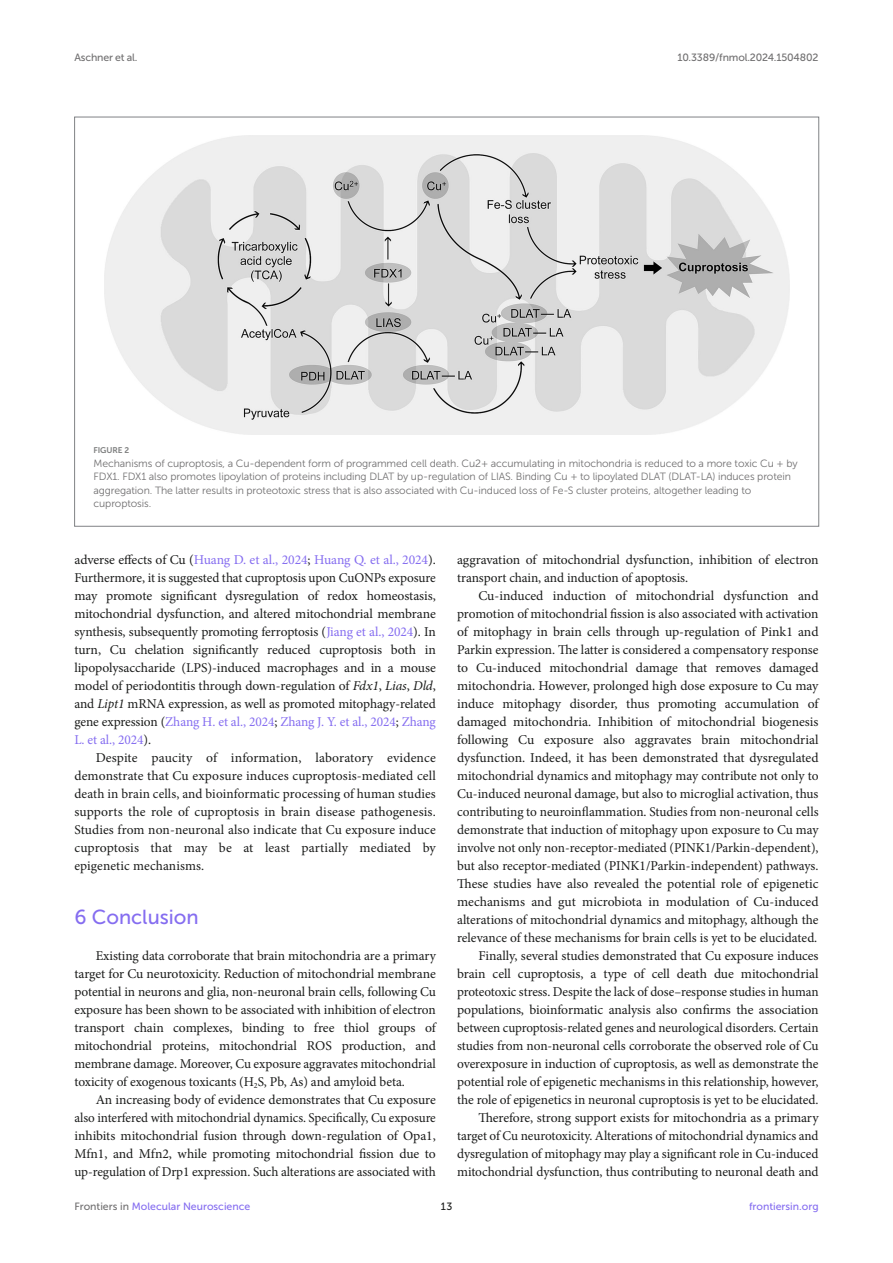
<style>
.page{position:relative;width:893px;height:1263px;background:#fff}
.page>*{position:absolute;margin:0;border:0;box-sizing:border-box;transform-origin:0 0}
.HEAD_1{font:20.25px "Museo Sans 500";color:#856df0}
.TEXT{font:13.5px/18px "Minion Pro";letter-spacing:-.005em;color:#1b1c1b;text-align:justify}
.FIG_LEG{font:10.5px/13.5px "Museo Sans 300";letter-spacing:-.01em;color:#706f70}
.t1{font:10.5px "Museo Sans 500";color:#856df0}
.t2{font:10.5px "Museo Sans 500";letter-spacing:-.015em;color:#706f70}
.t3{font:10.5px "Museo Sans 500";color:#1b1c1b}
.FIG_HD{font:8.25px "Museo Sans 700";letter-spacing:-.01em;color:#7e7f7f}
.s1{color:#856df0}
.s2{font-style:italic}
.s3{color:#706f70}
</style>
<div class="page">
<img style="left:104px;top:136px;width:685px;height:299px">
<p class="t2" style="left:74px;top:51px;width:65px">Aschner et al.</p>
<p class="t2" style="left:677px;top:51px;width:143px">10.3389/fnmol.2024.1504802</p>
<p class="FIG_HD" style="left:94px;top:446px;width:37px">FIGURE 2</p>
<p class="FIG_LEG" style="left:94px;top:456px;width:706px">Mechanisms of cuproptosis, a Cu-dependent form of programmed cell death. Cu2+ accumulating in mitochondria is reduced to a more toxic Cu + by FDX1. FDX1 also promotes lipoylation of proteins including DLAT by up-regulation of LIAS. Binding Cu + to lipoylated DLAT (DLAT-LA) induces protein aggregation. The latter results in proteotoxic stress that is also associated with Cu-induced loss of Fe-S cluster proteins, altogether leading to cuproptosis.</p>
<p class="TEXT" style="left:74px;top:551px;width:363px">adverse effects of Cu (<span class="s1">Huang D. et al., 2024</span>; <span class="s1">Huang Q. et al., 2024</span>).<br>Furthermore, it is suggested that cuproptosis upon CuONPs exposure may promote significant dysregulation of redox homeostasis, mitochondrial dysfunction, and altered mitochondrial membrane synthesis, subsequently promoting ferroptosis (<span class="s1">Jiang et al., 2024</span>). In turn, Cu chelation significantly reduced cuproptosis both in lipopolysaccharide (LPS)-induced macrophages and in a mouse model of periodontitis through down-regulation of <span class="s2">Fdx1</span>, <span class="s2">Lias</span>, <span class="s2">Dld</span>, and <span class="s2">Lipt1</span> mRNA expression, as well as promoted mitophagy-related gene expression (<span class="s1">Zhang H. et al., 2024</span>; <span class="s1">Zhang J. Y. et al., 2024</span>; <span class="s1">Zhang L. et al., 2024</span>).</p>
<p class="TEXT" style="left:74px;top:749px;width:363px;text-indent:21px">Despite paucity of information, laboratory evidence demonstrate that Cu exposure induces cuproptosis-mediated cell death in brain cells, and bioinformatic processing of human studies supports the role of cuproptosis in brain disease pathogenesis.<br>Studies from non-neuronal also indicate that Cu exposure induce cuproptosis that may be at least partially mediated by epigenetic mechanisms.</p>
<p class="HEAD_1" style="left:74px;top:906px;width:126px">6 Conclusion</p>
<p class="TEXT" style="left:74px;top:947px;width:363px;text-indent:21px">Existing data corroborate that brain mitochondria are a primary target for Cu neurotoxicity. Reduction of mitochondrial membrane potential in neurons and glia, non-neuronal brain cells, following Cu exposure has been shown to be associated with inhibition of electron transport chain complexes, binding to free thiol groups of mitochondrial proteins, mitochondrial ROS production, and membrane damage. Moreover, Cu exposure aggravates mitochondrial toxicity of exogenous toxicants (H<sub>2</sub>S, Pb, As) and amyloid beta.</p>
<p class="TEXT" style="left:74px;top:1091px;width:363px;text-indent:21px">An increasing body of evidence demonstrates that Cu exposure also interfered with mitochondrial dynamics. Specifically, Cu exposure inhibits mitochondrial fusion through down-regulation of Opa1, Mfn1, and Mfn2, while promoting mitochondrial fission due to up-regulation of Drp1 expression. Such alterations are associated with</p>
<p class="TEXT" style="left:457px;top:551px;width:363px">aggravation of mitochondrial dysfunction, inhibition of electron transport chain, and induction of apoptosis.</p>
<p class="TEXT" style="left:457px;top:587px;width:363px;text-indent:21px">Cu-induced induction of mitochondrial dysfunction and promotion of mitochondrial fission is also associated with activation of mitophagy in brain cells through up-regulation of Pink1 and Parkin expression. The latter is considered a compensatory response to Cu-induced mitochondrial damage that removes damaged mitochondria. However, prolonged high dose exposure to Cu may induce mitophagy disorder, thus promoting accumulation of damaged mitochondria. Inhibition of mitochondrial biogenesis following Cu exposure also aggravates brain mitochondrial dysfunction. Indeed, it has been demonstrated that dysregulated mitochondrial dynamics and mitophagy may contribute not only to Cu-induced neuronal damage, but also to microglial activation, thus contributing to neuroinflammation. Studies from non-neuronal cells demonstrate that induction of mitophagy upon exposure to Cu may involve not only non-receptor-mediated (PINK1/Parkin-dependent), but also receptor-mediated (PINK1/Parkin-independent) pathways.<br>These studies have also revealed the potential role of epigenetic mechanisms and gut microbiota in modulation of Cu-induced alterations of mitochondrial dynamics and mitophagy, although the relevance of these mechanisms for brain cells is yet to be elucidated.</p>
<p class="TEXT" style="left:457px;top:947px;width:363px;text-indent:21px">Finally, several studies demonstrated that Cu exposure induces brain cell cuproptosis, a type of cell death due mitochondrial proteotoxic stress. Despite the lack of dose–response studies in human populations, bioinformatic analysis also confirms the association between cuproptosis-related genes and neurological disorders. Certain studies from non-neuronal cells corroborate the observed role of Cu overexposure in induction of cuproptosis, as well as demonstrate the potential role of epigenetic mechanisms in this relationship, however, the role of epigenetics in neuronal cuproptosis is yet to be elucidated.</p>
<p class="TEXT" style="left:457px;top:1109px;width:363px;text-indent:21px">Therefore, strong support exists for mitochondria as a primary target of Cu neurotoxicity. Alterations of mitochondrial dynamics and dysregulation of mitophagy may play a significant role in Cu-induced mitochondrial dysfunction, thus contributing to neuronal death and</p>
<p class="t1" style="left:74px;top:1200px;width:177px"><span class="s3">Frontiers in</span> Molecular Neuroscience</p>
<p class="t3" style="left:441px;top:1200px;width:13px">13</p>
<p class="t1" style="left:749px;top:1200px;width:71px">frontiersin.org</p>
</div>
